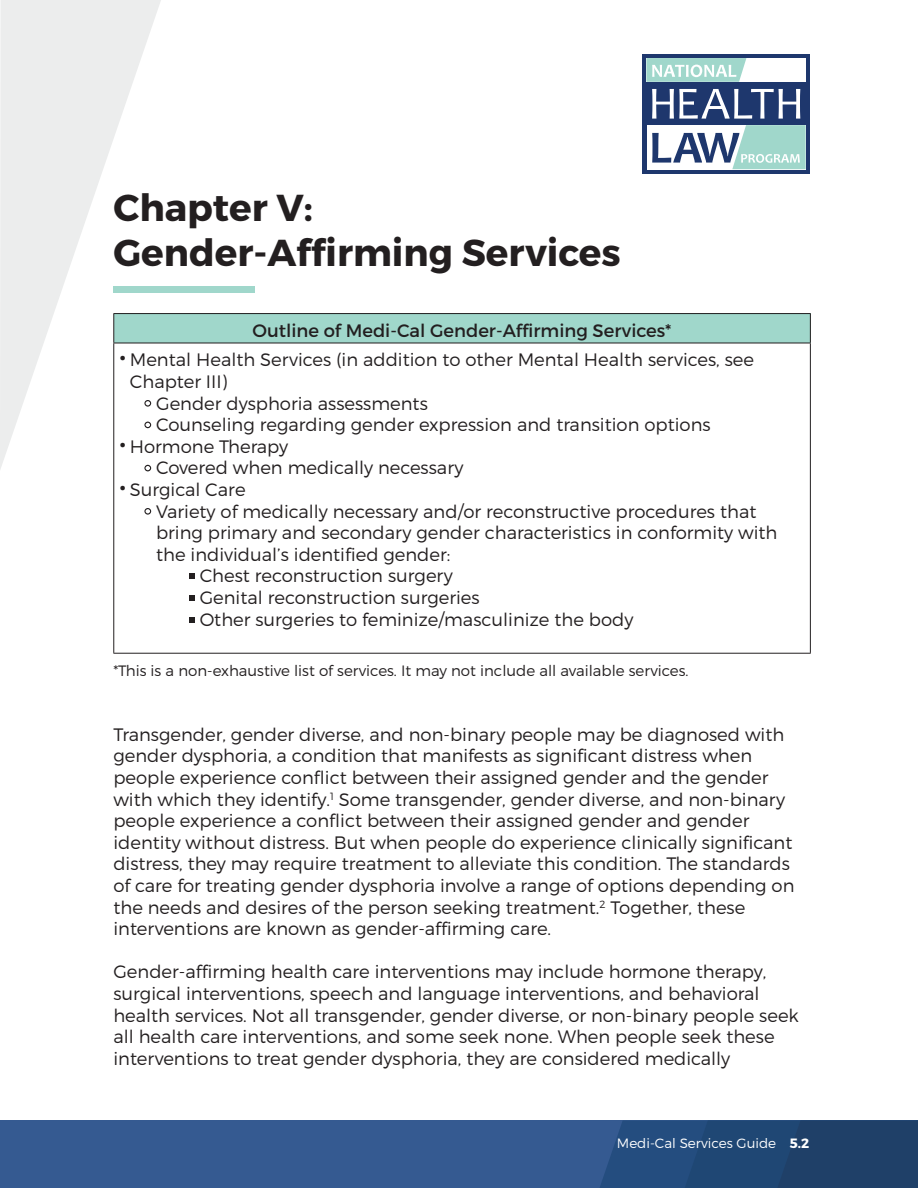
<style>
.page{position:relative;width:918px;height:1188px;background:#fff}
.page>*{position:absolute;margin:0;border:0;box-sizing:border-box;transform-origin:0 0}
.t1{font:700 37.5px/45px "Montserrat";color:#231f20}
.t2{font:300 18px/21.6px "Montserrat";color:#231f20}
.t3{font:18px "Montserrat";color:#231f20}
.t4{font:300 15px "Montserrat";color:#231f20}
.t5{font:300 13.5px "Montserrat";color:#fff}
.s1{font-weight:700}
</style>
<div class="page">
<div style="left:0;top:1120px;width:918px;height:68px;background:#355a91"></div>
<svg style="left:600px;top:1120px;width:318px;height:68px;background:#214673"></svg>
<svg style="left:0;top:0;width:161px;height:471px;fill:#eceded"></svg>
<div style="left:642px;top:54px;width:168px;height:120px;background:#1e376d"></div>
<div style="left:646px;top:58px;width:160px;height:24px;background:#fff"></div>
<div style="left:647px;top:125px;width:159px;height:44px;background:#fff"></div>
<svg style="left:652px;top:89px;width:148px;height:30px"></svg>
<svg style="left:646px;top:58px;width:100px;height:24px"></svg>
<svg style="left:652px;top:125px;width:154px;height:44px"></svg>
<div style="left:113px;top:286px;width:142px;height:7px;background:#a0d7cb"></div>
<div style="left:114px;top:314px;width:696px;height:29px;background:#a0d7cb"></div>
<hr style="left:113px;top:313px;width:698px;height:1px;background:#231f20">
<svg style="left:113px;top:314px;width:1px;height:29px"></svg>
<svg style="left:810px;top:314px;width:1px;height:29px"></svg>
<hr style="left:113px;top:343px;width:698px;height:1px;background:#231f20">
<hr style="left:113px;top:343px;width:1px;height:310px;background:#231f20">
<hr style="left:810px;top:343px;width:1px;height:310px;background:#231f20">
<hr style="left:113px;top:653px;width:698px;height:1px;background:#231f20">
<svg style="left:144px;top:400px;width:7px;height:7px"></svg>
<svg style="left:144px;top:422px;width:7px;height:6px"></svg>
<svg style="left:144px;top:465px;width:7px;height:6px"></svg>
<svg style="left:144px;top:508px;width:7px;height:7px"></svg>
<svg style="left:189px;top:573px;width:6px;height:6px"></svg>
<svg style="left:189px;top:595px;width:6px;height:6px"></svg>
<svg style="left:189px;top:617px;width:6px;height:6px"></svg>
<h1 class="t1" style="left:113px;top:185px;width:509px">Chapter V:<br>Gender-Affirming Services</h1>
<p class="t3" style="left:253px;top:320px;width:421px">Outline of Medi-Cal Gender-Affirming Services*</p>
<p class="t2" style="left:120px;top:349px;width:636px"><sup>•</sup> Mental Health Services (in addition to other Mental Health services, see</p>
<p class="t2" style="left:130px;top:371px;width:99px">Chapter III)</p>
<p class="t2" style="left:156px;top:392px;width:273px">Gender dysphoria assessments</p>
<p class="t2" style="left:156px;top:414px;width:556px">Counseling regarding gender expression and transition options</p>
<p class="t2" style="left:156px;top:435px;width:309px;text-indent:-36px"><sup>•</sup> Hormone Therapy<br>Covered when medically necessary</p>
<p class="t2" style="left:120px;top:479px;width:127px"><sup>•</sup> Surgical Care</p>
<p class="t2" style="left:156px;top:500px;width:602px">Variety of medically necessary and/or reconstructive procedures that</p>
<p class="t2" style="left:156px;top:522px;width:623px">bring primary and secondary gender characteristics in conformity with</p>
<p class="t2" style="left:156px;top:543px;width:296px">the individual’s identified gender:</p>
<p class="t2" style="left:200px;top:565px;width:255px">Chest reconstruction surgery</p>
<p class="t2" style="left:200px;top:587px;width:282px">Genital reconstruction surgeries</p>
<p class="t2" style="left:200px;top:608px;width:435px">Other surgeries to feminize/masculinize the body</p>
<p class="t4" style="left:113px;top:661px;width:577px">*This is a non-exhaustive list of services. It may not include all available services.</p>
<p class="t2" style="left:113px;top:723px;width:683px">Transgender, gender diverse, and non-binary people may be diagnosed with gender dysphoria, a condition that manifests as significant distress when people experience conflict between their assigned gender and the gender with which they identify.<sup>1</sup> Some transgender, gender diverse, and non-binary people experience a conflict between their assigned gender and gender identity without distress. But when people do experience clinically significant distress, they may require treatment to alleviate this condition. The standards of care for treating gender dysphoria involve a range of options depending on the needs and desires of the person seeking treatment.<sup>2</sup> Together, these interventions are known as gender-affirming care.</p>
<p class="t2" style="left:113px;top:961px;width:687px">Gender-affirming health care interventions may include hormone therapy, surgical interventions, speech and language interventions, and behavioral health services. Not all transgender, gender diverse, or non-binary people seek all health care interventions, and some seek none. When people seek these interventions to treat gender dysphoria, they are considered medically</p>
<p class="t5" style="left:617px;top:1135px;width:194px">Medi-Cal Services Guide <span class="s1">5.2</span></p>
</div>
